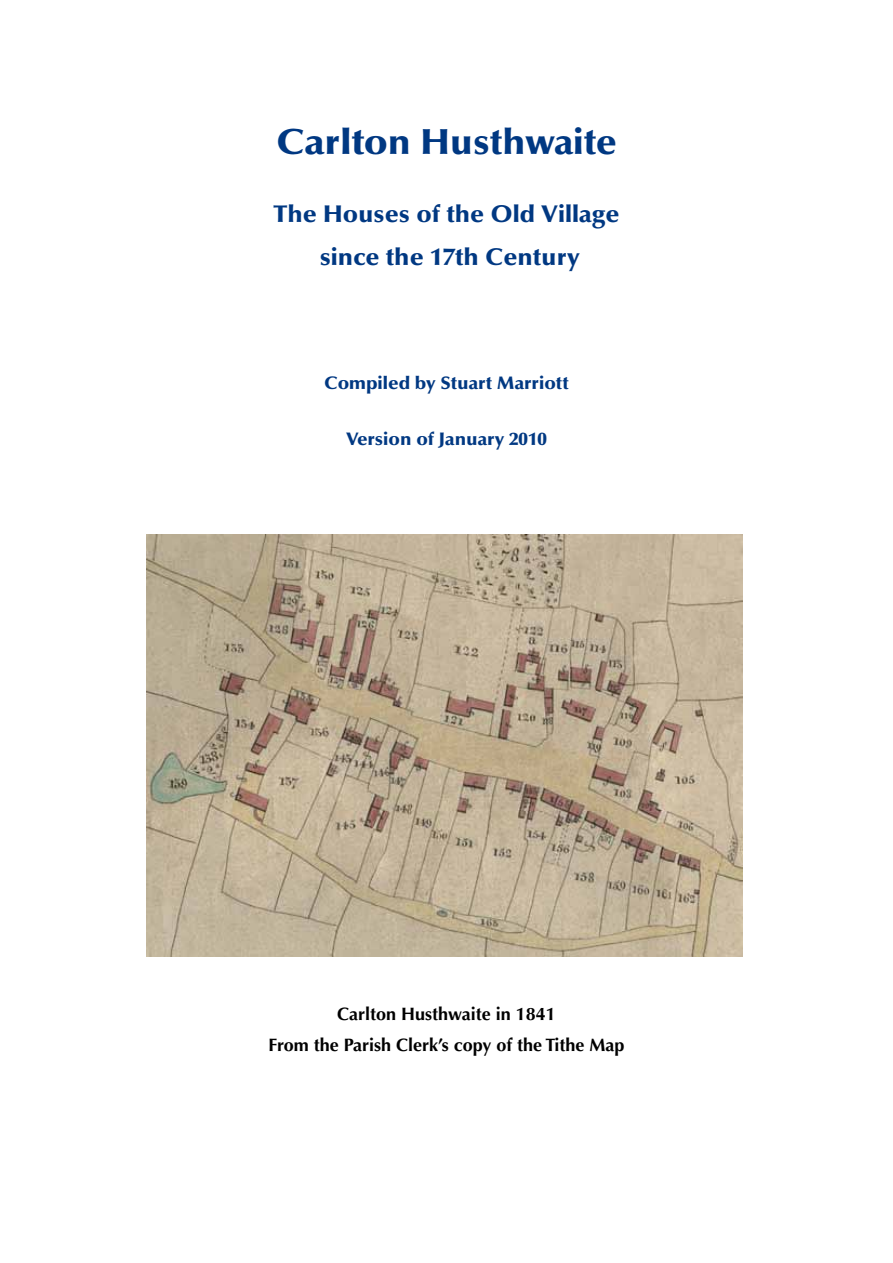
<style>
.page{position:relative;width:893px;height:1263px;background:#fff}
.page>*{position:absolute;margin:0;border:0;box-sizing:border-box;transform-origin:0 0}
.t1{font:900 36px "Optima LT Std";color:#003882;scale:1.1 1}
.t2{font:900 24px/42.8px "Optima LT Std";color:#003882;text-align:center;scale:1.05 1}
.t3{font:700 18px/31.2px "Optima LT Std";color:#000;text-align:center}
.t4{font:900 18px "Optima LT Std";color:#003882;scale:1.05 1}
</style>
<div class="page">
<img style="left:147px;top:534px;width:595px;height:423px">
<h1 class="t1" style="left:276px;top:121px;width:311px">Carlton Husthwaite</h1>
<h2 class="t2" style="left:273px;top:193px;width:331px">The Houses of the Old Village since the 17th Century</h2>
<p class="t4" style="left:324px;top:372px;width:235px">Compiled by Stuart Marriott</p>
<p class="t4" style="left:346px;top:428px;width:193px">Version of January 2010</p>
<p class="t3" style="left:269px;top:998px;width:357px">Carlton Husthwaite in 1841<br>From the Parish Clerk’s copy of the Tithe Map</p>
</div>
